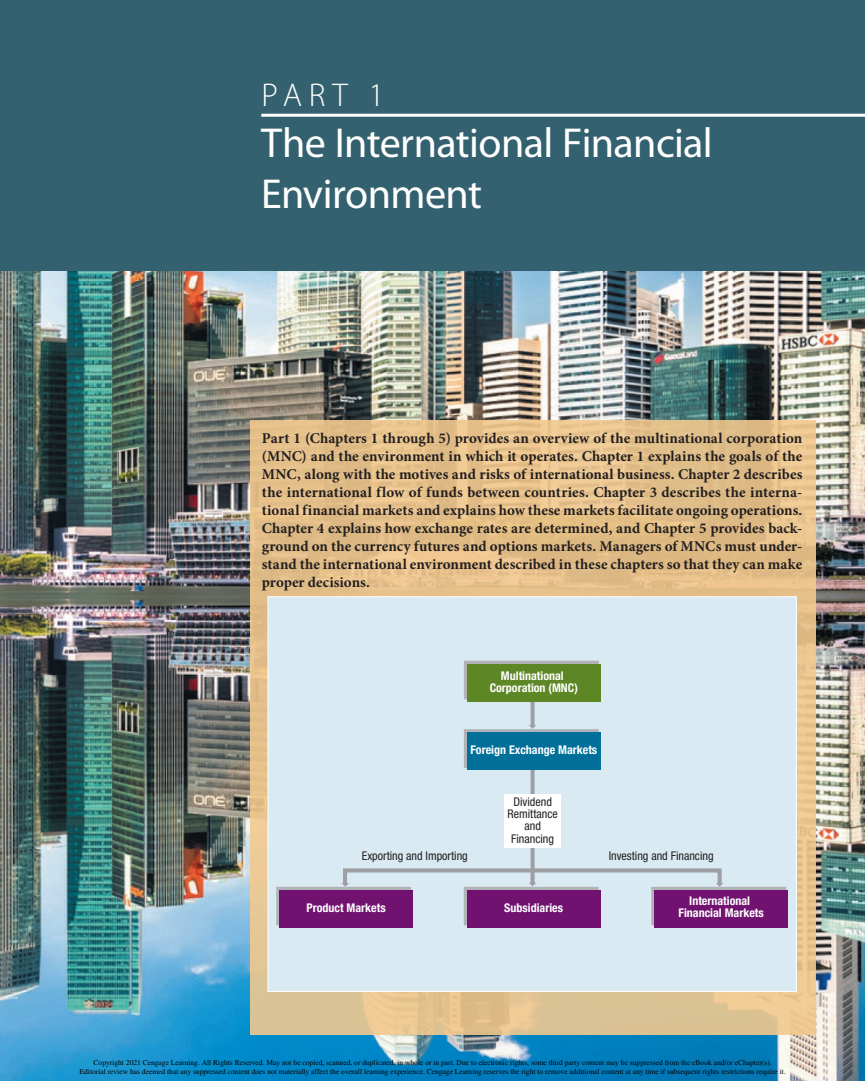
<style>
.page{position:relative;width:865px;height:1081px;background:#fff}
.page>*{position:absolute;margin:0;border:0;box-sizing:border-box;transform-origin:0 0}
.t1{font:42px/51px "Myriad Pro";letter-spacing:-.015em;color:#fff}
.t2{font:300 33px "Myriad Pro";color:#fff}
.t3{font:700 15px/18px "Minion Pro";letter-spacing:.005em;color:#231f20;text-align:justify}
.t4{font:700 condensed 12px/12.1px "Helvetica Neue LT Std";color:#fff;text-align:center}
.t5{font:condensed 12px/12.1px "Helvetica Neue LT Std";color:#231f20;text-align:center}
.t6{font:7.5px/9.6px "Times";color:#000;text-align:center}
</style>
<div class="page">
<img style="left:0;top:271px;width:864px;height:809px">
<div style="left:0;top:0;width:864px;height:271px;background:#34616f"></div>
<svg style="left:250px;top:419px;width:565px;height:614px;background:#e3c08c"></svg>
<hr style="left:261px;top:114px;width:603px;height:3px;background:#fff">
<div style="left:268px;top:596px;width:527px;height:395px;background:#d9eaf3"></div>
<svg style="left:530px;top:701px;width:4px;height:23px"></svg>
<svg style="left:529px;top:724px;width:7px;height:4px"></svg>
<svg style="left:530px;top:769px;width:4px;height:110px"></svg>
<div style="left:277px;top:887px;width:133px;height:37px;background:#b2b3b7"></div>
<div style="left:276px;top:886px;width:135px;height:39px;border:1px solid #b2b3b7"></div>
<div style="left:279px;top:889px;width:134px;height:38px;background:#711271"></div>
<div style="left:504px;top:794px;width:56px;height:53px;background:#fff"></div>
<div style="left:464px;top:729px;width:134px;height:38px;background:#b2b3b7"></div>
<div style="left:467px;top:732px;width:133px;height:37px;background:#006f9a"></div>
<div style="left:464px;top:887px;width:133px;height:37px;background:#b2b3b7"></div>
<div style="left:463px;top:886px;width:135px;height:39px;border:1px solid #b2b3b7"></div>
<div style="left:466px;top:889px;width:134px;height:38px;background:#711271"></div>
<div style="left:651px;top:887px;width:134px;height:37px;background:#b2b3b7"></div>
<div style="left:651px;top:886px;width:134px;height:39px;border:1px solid #b2b3b7"></div>
<div style="left:654px;top:889px;width:133px;height:38px;background:#711271"></div>
<div style="left:464px;top:661px;width:134px;height:37px;background:#b2b3b7"></div>
<div style="left:463px;top:660px;width:135px;height:39px;border:1px solid #b2b3b7"></div>
<div style="left:467px;top:663px;width:133px;height:38px;background:#5d8625"></div>
<div style="left:343px;top:868px;width:378px;height:16px;border:4px solid #9d9fa2"></div>
<svg style="left:341px;top:882px;width:8px;height:4px"></svg>
<svg style="left:715px;top:882px;width:8px;height:4px"></svg>
<h2 class="t2" style="left:261px;top:77px;width:124px">Part 1</h2>
<h1 class="t1" style="left:261px;top:118px;width:452px">The International Financial<br>Environment</h1>
<p class="t3" style="left:262px;top:429px;width:542px">Part 1 (Chapters 1 through 5) provides an overview of the multinational corporation (MNC) and the environment in which it operates. Chapter 1 explains the goals of the MNC, along with the motives and risks of international business. Chapter 2 describes the international flow of funds between countries. Chapter 3 describes the interna&shy;tional financial markets and explains how these markets facilitate ongoing operations.<br>Chapter 4 explains how exchange rates are determined, and Chapter 5 provides back&shy;ground on the currency futures and options markets. Managers of MNCs must under&shy;stand the international environment described in these chapters so that they can make proper decisions.</p>
<p class="t4" style="left:489px;top:668px;width:90px">Multinational<br>Corporation (MNC)</p>
<p class="t4" style="left:470px;top:743px;width:128px">Foreign Exchange Markets</p>
<p class="t5" style="left:507px;top:795px;width:52px">Dividend<br>Remittance and<br>Financing</p>
<p class="t5" style="left:361px;top:849px;width:107px">Exporting and Importing</p>
<p class="t5" style="left:608px;top:849px;width:106px">Investing and Financing</p>
<p class="t4" style="left:306px;top:901px;width:81px">Product Markets</p>
<p class="t4" style="left:504px;top:901px;width:60px">Subsidiaries</p>
<p class="t4" style="left:678px;top:894px;width:87px">International<br>Financial Markets</p>
<p class="t6" style="left:80px;top:1056px;width:707px">Copyright 2021 Cengage Learning. All Rights Reserved. May not be copied, scanned, or duplicated, in whole or in part. Due to electronic rights, some third party content may be suppressed from the eBook and/or eChapter(s).<br>Editorial review has deemed that any suppressed content does not materially affect the overall learning experience. Cengage Learning reserves the right to remove additional content at any time if subsequent rights restrictions require it.</p>
</div>
